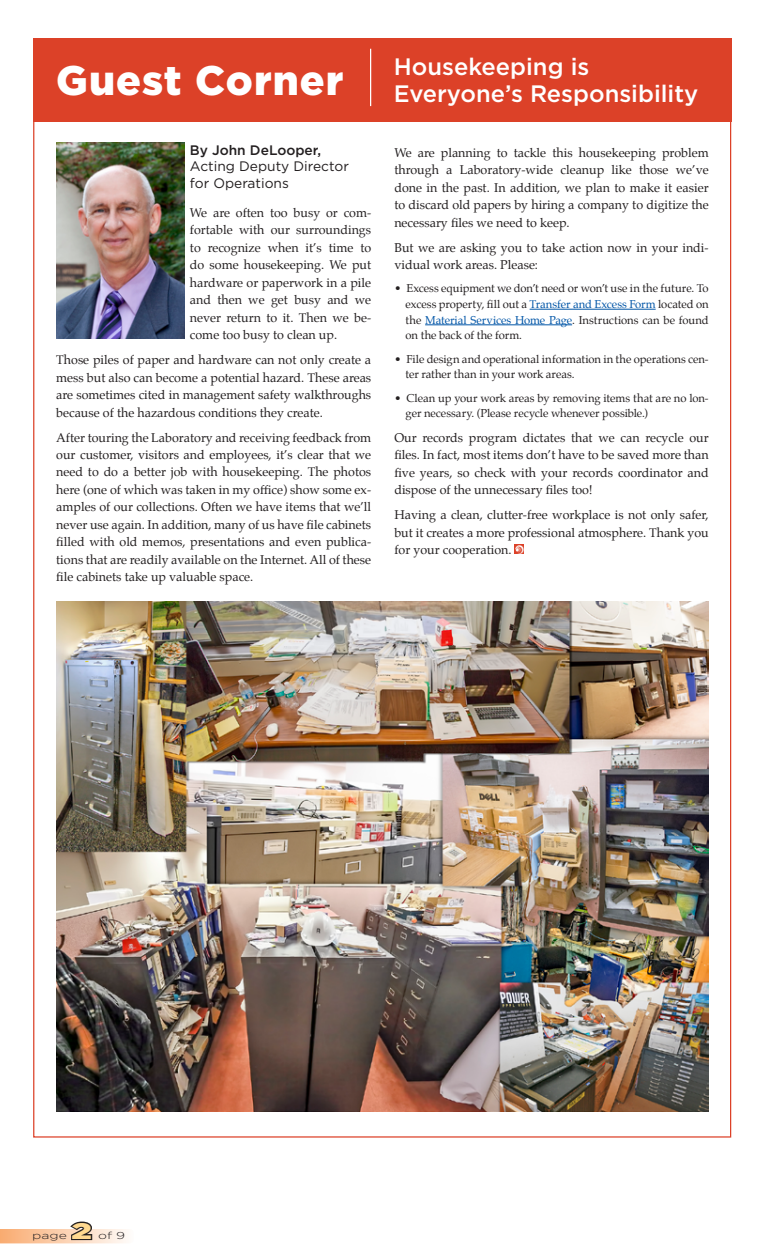
<style>
.page{position:relative;width:765px;height:1260px;background:#fff}
.page>*{position:absolute;margin:0;border:0;box-sizing:border-box;transform-origin:0 0}
.t1{font:500 23.75px/27.5px "Gotham";color:#fff}
.t2{font:900 22.5px "Gotham";color:#ffd990;scale:1.5 1}
.t3{font:13.75px/16.5px "Gotham";color:#231f20}
.t4{font:500 13.75px "Gotham";color:#231f20}
.t5{font:12.5px/17.5px "Palatino";color:#231f20;text-align:justify}
.t6{font:11.25px/15.6px "Palatino";letter-spacing:-.005em;color:#231f20}
.t7{font:300 10px "Gotham";color:#231f20;scale:1.4 1}
.s1{color:#0055a7}
</style>
<div class="page">
<div style="left:33px;top:38px;width:698px;height:84px;background:#dc4128"></div>
<hr style="left:530px;top:309px;width:126px;height:1px;background:#0055a7">
<hr style="left:425px;top:325px;width:147px;height:1px;background:#0055a7">
<svg style="left:515px;top:545px;width:8px;height:9px"></svg>
<img style="left:56px;top:143px;width:128px;height:195px">
<hr style="left:370px;top:49px;width:1px;height:57px;background:#fff">
<img style="left:56px;top:601px;width:653px;height:510px">
<svg style="left:0;top:1221px;width:126px;height:22px"></svg>
<h1 class="t1" style="left:56px;top:52px;width:644px;text-indent:338px">Housekeeping is<br><sup>Guest</sup> <sup>Corner</sup> Everyone’s Responsibility</h1>
<p class="t4" style="left:190px;top:141px;width:133px">By John DeLooper,</p>
<p class="t3" style="left:190px;top:158px;width:160px">Acting Deputy Director for Operations</p>
<p class="t5" style="left:190px;top:203px;width:183px">We are often too busy or com&shy;fortable with our surroundings to recognize when it’s time to do some housekeeping. We put hardware or paperwork in a pile and then we get busy and we never return to it. Then we be&shy;come too busy to clean up.</p>
<p class="t5" style="left:56px;top:351px;width:317px">Those piles of paper and hardware can not only create a mess but also can become a potential hazard. These areas are sometimes cited in management safety walkthroughs because of the hazardous conditions they create.</p>
<p class="t5" style="left:56px;top:428px;width:317px">After touring the Laboratory and receiving feedback from our customer, visitors and employees, it’s clear that we need to do a better job with housekeeping. The photos here (one of which was taken in my office) show some ex&shy;amples of our collections. Often we have items that we’ll never use again. In addition, many of us have file cabinets filled with old memos, presentations and even publica&shy;tions that are readily available on the Internet. All of these file cabinets take up valuable space.</p>
<p class="t5" style="left:394px;top:143px;width:316px">We are planning to tackle this housekeeping problem through a Laboratory-wide cleanup like those we’ve done in the past. In addition, we plan to make it easier to discard old papers by hiring a company to digitize the necessary files we need to keep.</p>
<p class="t5" style="left:394px;top:238px;width:316px">But we are asking you to take action now in your indi&shy;vidual work areas. Please:</p>
<p class="t6" style="left:406px;top:281px;width:305px;text-align:justify;text-indent:-11px">• Excess equipment we don’t need or won’t use in the future. To excess property, fill out a <span class="s1">Transfer and Excess Form</span> located on the <span class="s1">Material Services Home Page</span>. Instructions can be found on the back of the form.</p>
<p class="t6" style="left:406px;top:351px;width:305px;text-indent:-11px">• File design and operational information in the operations cen&shy;ter rather than in your work areas.</p>
<p class="t6" style="left:406px;top:390px;width:305px;text-indent:-11px">• Clean up your work areas by removing items that are no lon&shy;ger necessary. (Please recycle whenever possible.)</p>
<p class="t5" style="left:394px;top:428px;width:316px">Our records program dictates that we can recycle our files. In fact, most items don’t have to be saved more than five years, so check with your records coordinator and dispose of the unnecessary files too!</p>
<p class="t5" style="left:394px;top:506px;width:316px">Having a clean, clutter-free workplace is not only safer, but it creates a more professional atmosphere. Thank you for your cooperation.</p>
<p class="t7" style="left:32px;top:1229px;width:26px">page</p>
<h2 class="t2" style="left:71px;top:1215px;width:16px">2</h2>
<p class="t7" style="left:98px;top:1229px;width:21px">of 9</p>
</div>
